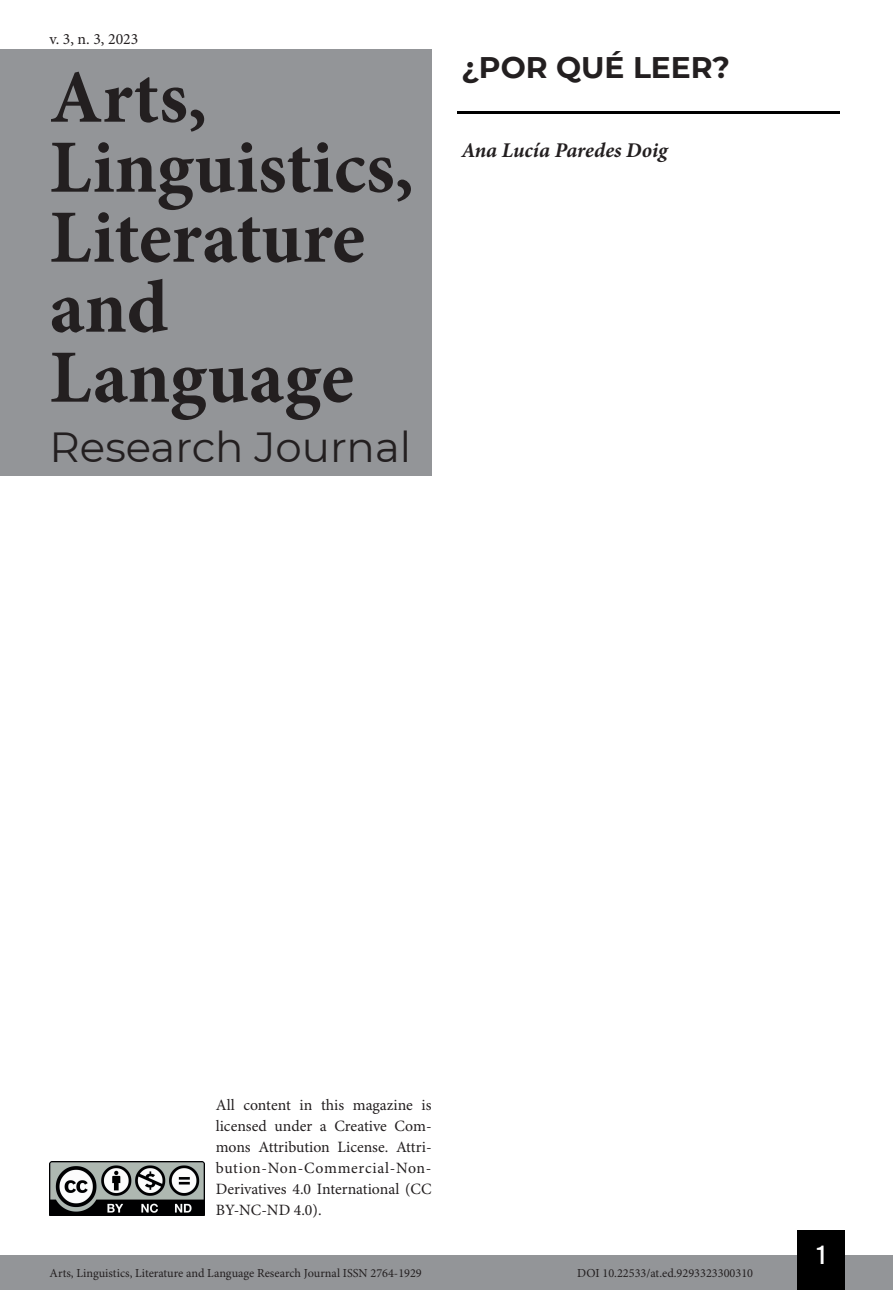
<style>
.page{position:relative;width:893px;height:1290px;background:#fff}
.page>*{position:absolute;margin:0;border:0;box-sizing:border-box;transform-origin:0 0}
.t1{font:700 75.25px/70px "Minion Pro";color:#231f20}
.t2{font:42px "Montserrat";color:#231f20}
.t3{font:700 29.75px "Montserrat";color:#231f20}
.t4{font:26.25px "Bebas Kai";color:#fff}
.t5{font:italic 700 21px "Minion Pro";letter-spacing:-.005em;color:#231f20}
.t6{font:15.75px/21px "Minion Pro";color:#231f20;text-align:justify}
.t7{font:12.25px "Minion Pro";color:#231f20}
</style>
<div class="page">
<div style="left:0;top:1255px;width:893px;height:35px;background:#939598"></div>
<div style="left:797px;top:1230px;width:48px;height:60px;background:#000"></div>
<img style="left:50px;top:1161px;width:154px;height:54px">
<div style="left:0;top:50px;width:432px;height:426px;background:#939598"></div>
<hr style="left:457px;top:112px;width:382px;height:2px;background:#000">
<p class="t6" style="left:50px;top:29px;width:90px">v. 3, n. 3, 2023</p>
<h1 class="t1" style="left:50px;top:62px;width:366px">Arts,<br>Linguistics,<br>Literature and<br>Language</h1>
<h2 class="t2" style="left:50px;top:419px;width:363px">Research Journal</h2>
<h3 class="t3" style="left:461px;top:46px;width:270px">¿POR QUÉ LEER?</h3>
<h3 class="t5" style="left:461px;top:135px;width:208px">Ana Lucía Paredes Doig</h3>
<p class="t6" style="left:216px;top:1095px;width:217px">All content in this magazine is licensed under a Creative Com&shy;mons Attribution License. Attri&shy;bution-Non-Commercial-Non-Derivatives 4.0 International (CC BY-NC-ND 4.0).</p>
<p class="t7" style="left:50px;top:1266px;width:374px">Arts, Linguistics, Literature and Language Research Journal ISSN 2764-1929</p>
<p class="t7" style="left:577px;top:1266px;width:177px">DOI 10.22533/at.ed.9293323300310</p>
<h3 class="t4" style="left:817px;top:1241px;width:10px">1</h3>
</div>
